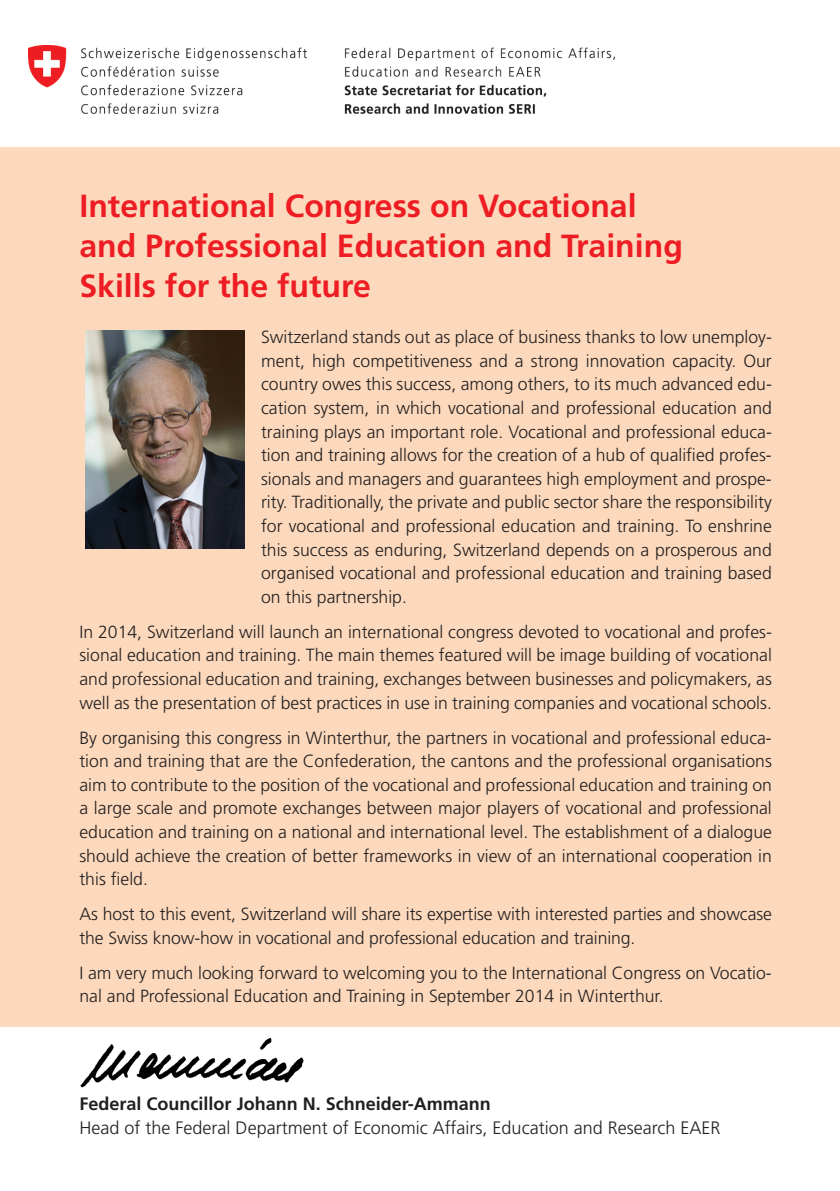
<style>
.page{position:relative;width:840px;height:1191px;background:#fff}
.page>*{position:absolute;margin:0;border:0;box-sizing:border-box;transform-origin:0 0}
.t1{font:700 32px/40px "Frutiger LT Std";color:#ee1d23}
.t2{font:300 18px "Frutiger LT Std";color:#231f20}
.t3{font:700 18px "Frutiger LT Std";color:#231f20}
.t4{font:300 17.6px/23.6px "Frutiger LT Std";color:#231f20;text-align:justify}
</style>
<div class="page">
<div style="left:0;top:147px;width:839px;height:879px;background:#fcd9bc"></div>
<img style="left:80px;top:1037px;width:224px;height:50px">
<img style="left:28px;top:45px;width:584px;height:69px">
<img style="left:85px;top:331px;width:159px;height:217px">
<h1 class="t1" style="left:79px;top:186px;width:604px">International Congress on Vocational and Professional Education and Training<br>Skills for the future</h1>
<p class="t4" style="left:261px;top:325px;width:512px">Switzerland stands out as place of business thanks to low unemploy&shy;ment, high competitiveness and a strong innovation capacity. Our country owes this success, among others, to its much advanced edu&shy;cation system, in which vocational and professional education and training plays an important role. Vocational and professional educa&shy;tion and training allows for the creation of a hub of qualified profes&shy;sionals and managers and guarantees high employment and prospe&shy;rity. Traditionally, the private and public sector share the responsibility for vocational and professional education and training. To enshrine this success as enduring, Switzerland depends on a prosperous and organised vocational and professional education and training based on this partnership.</p>
<p class="t4" style="left:79px;top:620px;width:693px">In 2014, Switzerland will launch an international congress devoted to vocational and profes&shy;sional education and training. The main themes featured will be image building of vocational and professional education and training, exchanges between businesses and policymakers, as well as the presentation of best practices in use in training companies and vocational schools.</p>
<p class="t4" style="left:79px;top:726px;width:693px">By organising this congress in Winterthur, the partners in vocational and professional educa&shy;tion and training that are the Confederation, the cantons and the professional organisations aim to contribute to the position of the vocational and professional education and training on a large scale and promote exchanges between major players of vocational and professional education and training on a national and international level. The establishment of a dialogue should achieve the creation of better frameworks in view of an international cooperation in this field.</p>
<p class="t4" style="left:79px;top:902px;width:693px">As host to this event, Switzerland will share its expertise with interested parties and showcase the Swiss know-how in vocational and professional education and training.</p>
<p class="t4" style="left:79px;top:961px;width:693px">I am very much looking forward to welcoming you to the International Congress on Vocatio&shy;nal and Professional Education and Training in September 2014 in Winterthur.</p>
<p class="t3" style="left:79px;top:1092px;width:413px">Federal Councillor Johann N. Schneider-Ammann</p>
<p class="t2" style="left:79px;top:1117px;width:642px">Head of the Federal Department of Economic Affairs, Education and Research EAER</p>
</div>
